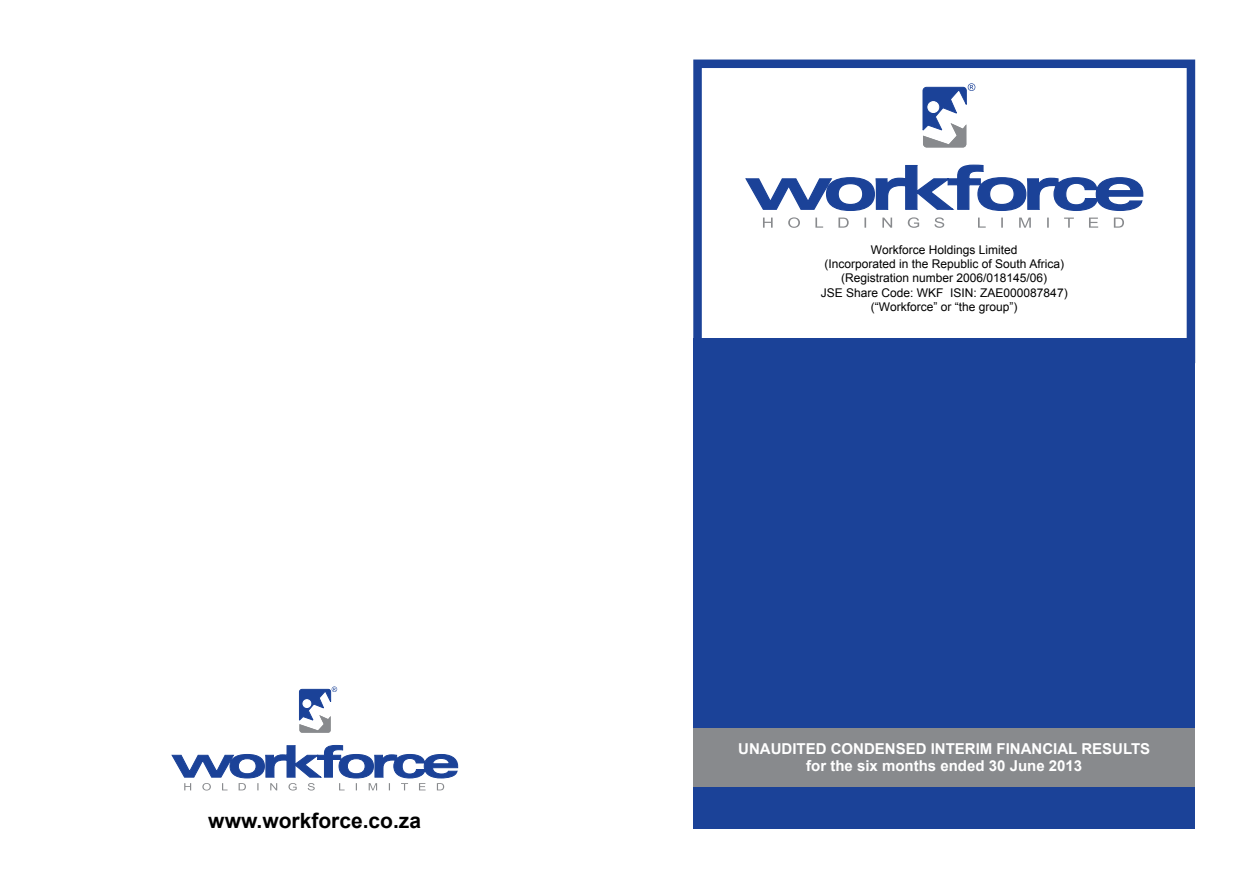
<style>
.page{position:relative;width:1259px;height:893px;background:#fff}
.page>*{position:absolute;margin:0;border:0;box-sizing:border-box;transform-origin:0 0}
.t1{font:700 21px "Arial";color:#000}
.t2{font:700 15px/17.2px "Arial";color:#fff;text-align:center}
.t3{font:12px/14.4px "Arial";color:#000;text-align:center}
</style>
<div class="page">
<div style="left:693px;top:338px;width:502px;height:491px;background:#1b4298"></div>
<svg style="left:745px;top:83px;width:399px;height:145px"></svg>
<div style="left:693px;top:60px;width:502px;height:303px;border:9px solid #1b4298"></div>
<div style="left:693px;top:728px;width:502px;height:59px;background:#888a8d"></div>
<svg style="left:171px;top:686px;width:287px;height:104px"></svg>
<h1 class="t1" style="left:208px;top:806px;width:214px">www.workforce.co.za</h1>
<p class="t3" style="left:821px;top:242px;width:248px">Workforce Holdings Limited<br>(Incorporated in the Republic of South Africa) (Registration number 2006/018145/06)<br>JSE Share Code: WKF ISIN: ZAE000087847) (“Workforce” or “the group”)</p>
<p class="t2" style="left:738px;top:741px;width:413px">UNAUDITED CONDENSED INTERIM FINANCIAL RESULTS for the six months ended 30 June 2013</p>
</div>
